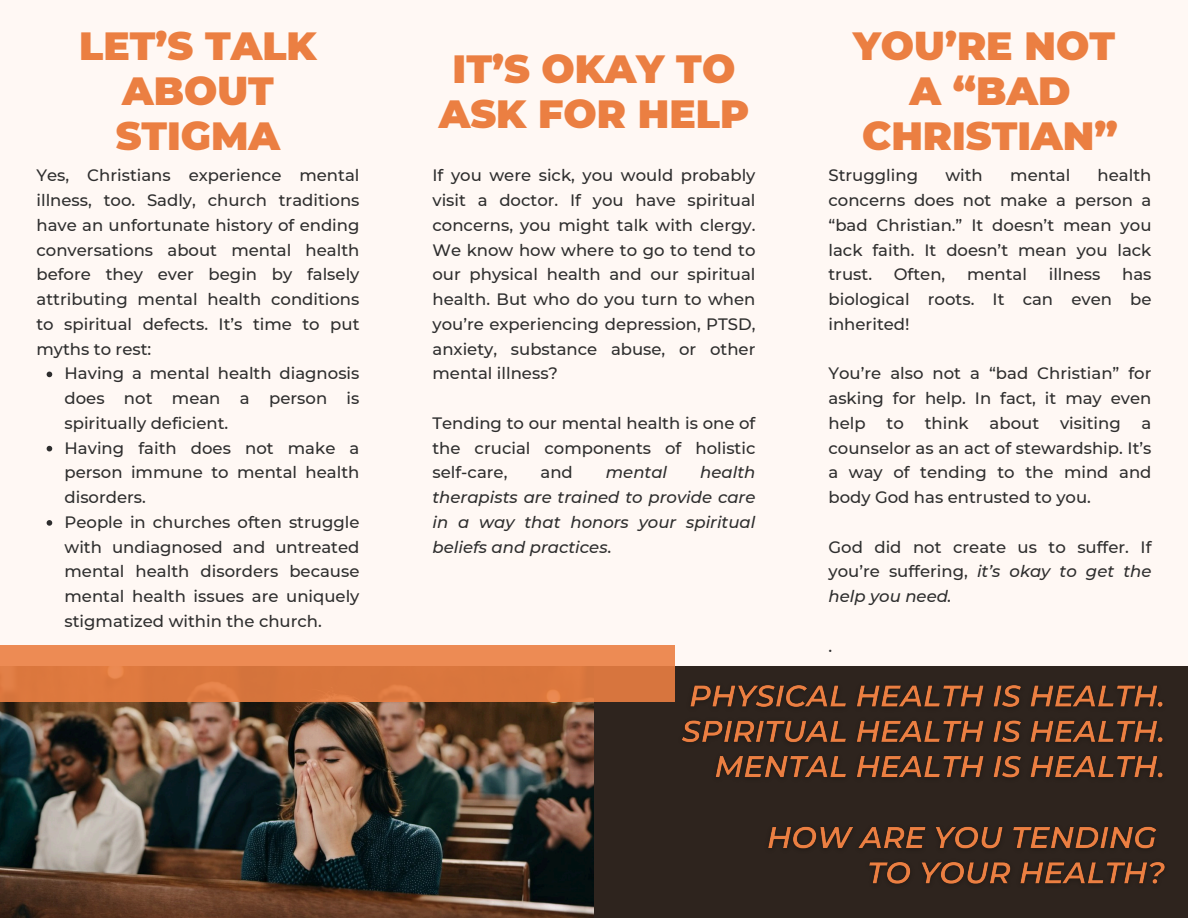
<style>
.page{position:relative;width:1188px;height:918px;background:#fff8f4}
.page>*{position:absolute;margin:0;border:0;box-sizing:border-box;transform-origin:0 0}
.t1{font:900 39.3px/45px "Montserrat";color:#eb7f42;text-align:center}
.t2{font:500 16.5px/24.8px "Montserrat";color:#2e2e2e;text-align:justify}
.t3{font:italic 500 16.5px/24.8px "Montserrat";color:#2e2e2e;text-align:justify}
.s1{font-style:normal}
.s2{font-style:italic}
</style>
<div class="page">
<div style="left:594px;top:666px;width:594px;height:252px;background:#2e241e"></div>
<img style="left:0;top:701px;width:594px;height:217px">
<div style="left:0;top:645px;width:675px;height:56px;background:linear-gradient(to bottom,#ef8d56,#d57138)"></div>
<img style="left:672px;top:676px;width:493px;height:208px">
<svg style="left:47px;top:372px;width:5px;height:5px"></svg>
<svg style="left:47px;top:446px;width:5px;height:5px"></svg>
<svg style="left:47px;top:520px;width:5px;height:6px"></svg>
<h1 class="t1" style="left:79px;top:24px;width:239px">LET’S TALK<br>ABOUT<br>STIGMA</h1>
<h1 class="t2" style="left:36px;top:163px;width:324px">Yes, Christians experience mental illness, too. Sadly, church traditions have an unfortunate history of ending conversations about mental health before they ever begin by falsely attributing mental health conditions to spiritual defects. It’s time to put myths to rest:</h1>
<h3 class="t2" style="left:65px;top:361px;width:296px">Having a mental health diagnosis does not mean a person is spiritually deficient.</h3>
<p class="t2" style="left:65px;top:435px;width:296px">Having faith does not make a person immune to mental health disorders.</p>
<p class="t2" style="left:65px;top:510px;width:296px">People in churches often struggle with undiagnosed and untreated mental health disorders because mental health issues are uniquely stigmatized within the church.</p>
<p class="t1" style="left:439px;top:46px;width:312px">IT’S OKAY TO<br>ASK FOR HELP</p>
<h3 class="t2" style="left:432px;top:163px;width:324px">If you were sick, you would probably visit a doctor. If you have spiritual concerns, you might talk with clergy.<br>We know how where to go to tend to our physical health and our spiritual health. But who do you turn to when you’re experiencing depression, PTSD, anxiety, substance abuse, or other mental illness?</h3>
<h3 class="t2" style="left:432px;top:411px;width:324px">Tending to our mental health is one of the crucial components of holistic self-care,</h3>
<h3 class="t3" style="left:432px;top:460px;width:324px;text-indent:268px">health therapists are trained to provide care in a way that honors your spiritual beliefs and practices<span class="s1">.</span></h3>
<h3 class="t2" style="left:540px;top:460px;width:34px">and</h3>
<h3 class="t3" style="left:606px;top:460px;width:63px">mental</h3>
<h1 class="t1" style="left:853px;top:24px;width:266px">YOU’RE NOT<br>A “BAD<br>CHRISTIAN”</h1>
<h3 class="t2" style="left:828px;top:163px;width:91px">Struggling</h3>
<h3 class="t2" style="left:945px;top:163px;width:39px">with</h3>
<h3 class="t2" style="left:1010px;top:163px;width:62px">mental</h3>
<h3 class="t2" style="left:828px;top:163px;width:325px;text-indent:269px">health concerns does not make a person a “bad Christian.” It doesn’t mean you lack faith. It doesn’t mean you lack trust.</h3>
<h3 class="t2" style="left:894px;top:262px;width:53px">Often,</h3>
<h3 class="t2" style="left:967px;top:262px;width:62px">mental</h3>
<h3 class="t2" style="left:1049px;top:262px;width:53px">illness</h3>
<h3 class="t2" style="left:828px;top:262px;width:324px;text-indent:294px">has biological roots. It can even be inherited!</h3>
<h3 class="t2" style="left:828px;top:361px;width:324px">You’re also not a “bad Christian” for asking for help. In fact, it may even help</h3>
<h3 class="t2" style="left:887px;top:411px;width:19px">to</h3>
<h3 class="t2" style="left:925px;top:411px;width:46px">think</h3>
<h3 class="t2" style="left:990px;top:411px;width:51px">about</h3>
<h3 class="t2" style="left:1060px;top:411px;width:62px">visiting</h3>
<h3 class="t2" style="left:828px;top:411px;width:324px;text-indent:313px">a counselor as an act of stewardship. It’s a way of tending to the mind and body God has entrusted to you.</h3>
<h3 class="t2" style="left:828px;top:534px;width:324px">God did not create us to suffer. If you’re suffering, <span class="s2">it’s okay to get the help you need.</span></h3>
<h3 class="t2" style="left:828px;top:633px;width:5px">.</h3>
</div>
